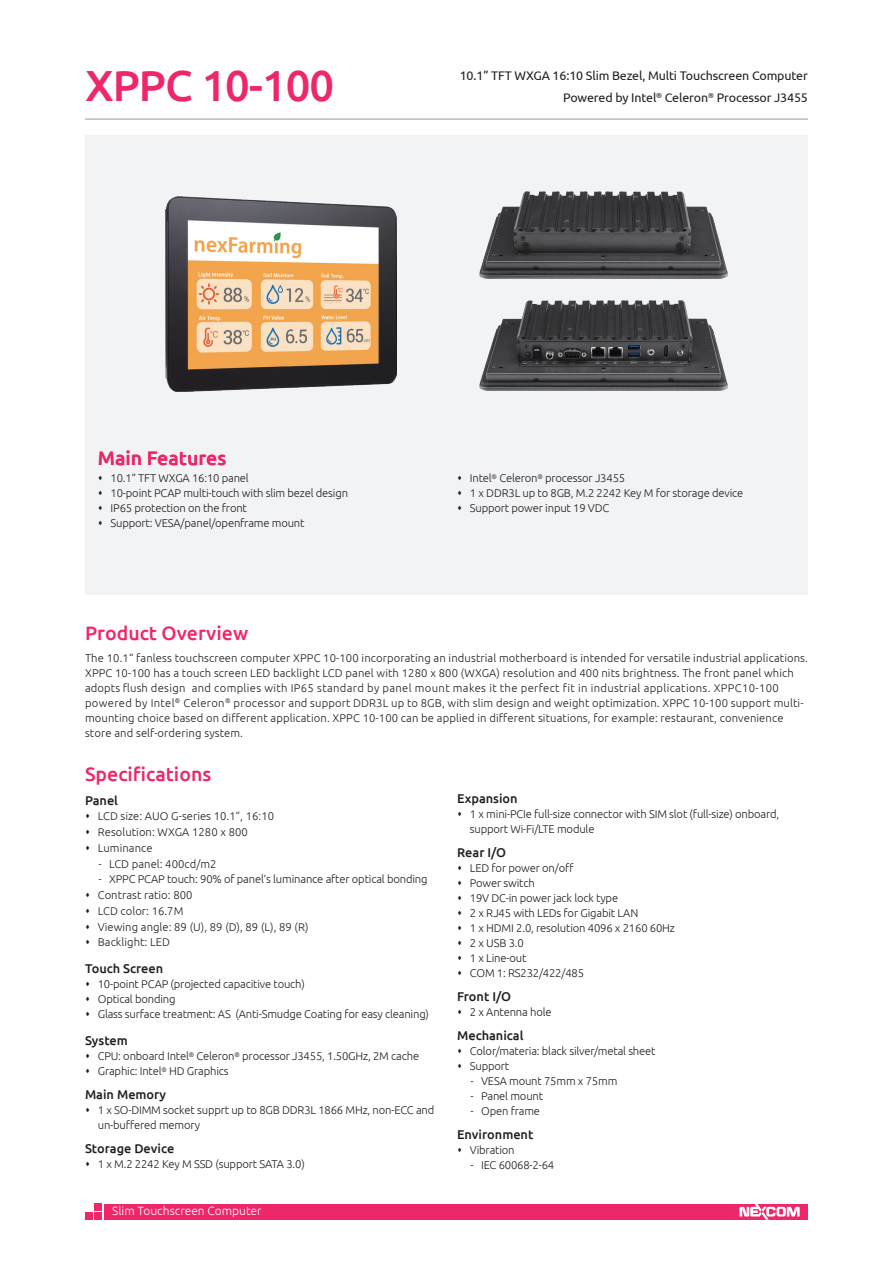
<style>
.page{position:relative;width:893px;height:1263px;background:#fff}
.page>*{position:absolute;margin:0;border:0;box-sizing:border-box;transform-origin:0 0}
.model_name{font:500 43.5px "Ubuntu";letter-spacing:-.02em;color:#ed2769}
.t1{font:500 19.5px "Ubuntu";color:#ed2769}
.item{font:500 12.75px "Ubuntu";color:#231f20}
.model_describe{font:12.45px "Ubuntu";letter-spacing:-.01em;color:#231f20}
.t2{font:300 12px "Ubuntu";color:#fff}
.product_overview{font:300 11.25px/15px "Ubuntu";letter-spacing:-.015em;color:#231f20}
.product_overview-2{font:300 11.25px/15px "Ubuntu";letter-spacing:.01em;color:#231f20}
.product_overview-3{font:300 11.25px "Ubuntu";letter-spacing:.005em;color:#231f20}
</style>
<div class="page">
<div style="left:85px;top:136px;width:723px;height:459px;background:#f2f3f4"></div>
<div style="left:104px;top:1204px;width:704px;height:15px;background:#ed2769"></div>
<div style="left:94px;top:1203px;width:7px;height:7px;background:#ed2769"></div>
<div style="left:94px;top:1213px;width:7px;height:7px;background:#ed2769"></div>
<div style="left:85px;top:1213px;width:7px;height:7px;background:#ed2769"></div>
<svg style="left:739px;top:1204px;width:61px;height:15px"></svg>
<hr style="left:85px;top:119px;width:723px;height:1px;background:#939598">
<div style="left:66px;top:467px;width:53px;height:128px;background:linear-gradient(to right,#fff,#edeff0)"></div>
<img style="left:166px;top:197px;width:231px;height:195px">
<img style="left:479px;top:191px;width:248px;height:87px">
<img style="left:479px;top:300px;width:248px;height:90px">
<svg style="left:99px;top:476px;width:3px;height:5px"></svg>
<svg style="left:99px;top:491px;width:3px;height:5px"></svg>
<svg style="left:99px;top:506px;width:3px;height:5px"></svg>
<svg style="left:99px;top:521px;width:3px;height:5px"></svg>
<p class="model_name" style="left:85px;top:58px;width:251px">XPPC 10-100</p>
<p class="model_describe" style="left:460px;top:68px;width:350px">10.1” TFT WXGA 16:10 Slim Bezel, Multi Touchscreen Computer</p>
<p class="model_describe" style="left:563px;top:90px;width:246px">Powered by Intel<sup>®</sup> Celeron<sup>®</sup> Processor J3455</p>
<h2 class="t1" style="left:98px;top:446px;width:130px">Main Features</h2>
<p class="product_overview" style="left:111px;top:471px;width:140px">10.1” TFT WXGA 16:10 panel</p>
<p class="product_overview" style="left:111px;top:486px;width:239px">10-point PCAP multi-touch with slim bezel design</p>
<p class="product_overview" style="left:111px;top:501px;width:138px">IP65 protection on the front</p>
<p class="product_overview" style="left:111px;top:516px;width:196px">Support: VESA/panel/openframe mount</p>
<p class="product_overview" style="left:470px;top:471px;width:157px">Intel<sup>®</sup> Celeron<sup>®</sup> processor J3455</p>
<p class="product_overview" style="left:470px;top:486px;width:275px">1 x DDR3L up to 8GB, M.2 2242 Key M for storage device</p>
<p class="product_overview" style="left:470px;top:501px;width:141px">Support power input 19 VDC</p>
<p class="t1" style="left:85px;top:621px;width:165px">Product Overview</p>
<p class="product_overview-2" style="left:85px;top:650px;width:724px">The 10.1“ fanless touchscreen computer XPPC 10-100 incorporating an industrial motherboard is intended for versatile industrial applications.<br>XPPC 10-100 has a touch screen LED backlight LCD panel with 1280 x 800 (WXGA) resolution and 400 nits brightness. The front panel which adopts flush design and complies with IP65 standard by panel mount makes it the perfect fit in industrial applications. XPPC10-100 powered by Intel<sup>®</sup> Celeron<sup>®</sup> processor and support DDR3L up to 8GB, with slim design and weight optimization. XPPC 10-100 support multi&shy;mounting choice based on different application. XPPC 10-100 can be applied in different situations, for example: restaurant, convenience store and self-ordering system.</p>
<p class="t1" style="left:85px;top:761px;width:128px">Specifications</p>
<p class="item" style="left:85px;top:792px;width:35px">Panel</p>
<p class="product_overview-3" style="left:98px;top:809px;width:178px">LCD size: AUO G-series 10.1”, 16:10</p>
<p class="product_overview-3" style="left:98px;top:825px;width:152px">Resolution: WXGA 1280 x 800</p>
<p class="product_overview-3" style="left:98px;top:841px;width:56px">Luminance</p>
<p class="product_overview-3" style="left:99px;top:857px;width:120px">- LCD panel: 400cd/m2</p>
<p class="product_overview" style="left:99px;top:871px;width:331px">- XPPC PCAP touch: 90% of panel’s luminance after optical bonding</p>
<p class="product_overview-3" style="left:98px;top:888px;width:96px">Contrast ratio: 800</p>
<p class="product_overview-3" style="left:98px;top:904px;width:87px">LCD color: 16.7M</p>
<p class="product_overview-3" style="left:98px;top:920px;width:212px">Viewing angle: 89 (U), 89 (D), 89 (L), 89 (R)</p>
<p class="product_overview-3" style="left:98px;top:935px;width:74px">Backlight: LED</p>
<p class="item" style="left:85px;top:961px;width:80px">Touch Screen</p>
<p class="product_overview" style="left:98px;top:976px;width:209px">10-point PCAP (projected capacitive touch)</p>
<p class="product_overview" style="left:98px;top:991px;width:79px">Optical bonding</p>
<p class="product_overview" style="left:98px;top:1006px;width:333px">Glass surface treatment: AS (Anti-Smudge Coating for easy cleaning)</p>
<p class="item" style="left:85px;top:1033px;width:44px">System</p>
<p class="product_overview" style="left:98px;top:1048px;width:323px">CPU: onboard Intel<sup>®</sup> Celeron<sup>®</sup> processor J3455, 1.50GHz, 2M cache</p>
<p class="product_overview" style="left:98px;top:1063px;width:132px">Graphic: Intel<sup>®</sup> HD Graphics</p>
<p class="item" style="left:85px;top:1087px;width:83px">Main Memory</p>
<p class="product_overview" style="left:98px;top:1102px;width:338px">1 x SO-DIMM socket supprt up to 8GB DDR3L 1866 MHz, non-ECC and un-buffered memory</p>
<p class="item" style="left:85px;top:1140px;width:91px">Storage Device</p>
<p class="product_overview" style="left:98px;top:1156px;width:209px">1 x M.2 2242 Key M SSD (support SATA 3.0)</p>
<p class="t2" style="left:112px;top:1203px;width:151px">Slim Touchscreen Computer</p>
<p class="item" style="left:457px;top:790px;width:62px">Expansion</p>
<p class="product_overview" style="left:470px;top:806px;width:311px">1 x mini-PCIe full-size connector with SIM slot (full-size) onboard, support Wi-Fi/LTE module</p>
<p class="item" style="left:457px;top:844px;width:51px">Rear I/O</p>
<p class="product_overview" style="left:470px;top:860px;width:105px">LED for power on/off</p>
<p class="product_overview" style="left:470px;top:875px;width:67px">Power switch</p>
<p class="product_overview" style="left:470px;top:890px;width:150px">19V DC-in power jack lock type</p>
<p class="product_overview" style="left:470px;top:905px;width:170px">2 x RJ45 with LEDs for Gigabit LAN</p>
<p class="product_overview" style="left:470px;top:920px;width:207px">1 x HDMI 2.0, resolution 4096 x 2160 60Hz</p>
<p class="product_overview" style="left:470px;top:935px;width:55px">2 x USB 3.0</p>
<p class="product_overview" style="left:470px;top:950px;width:58px">1 x Line-out</p>
<p class="product_overview" style="left:470px;top:965px;width:116px">COM 1: RS232/422/485</p>
<p class="item" style="left:457px;top:988px;width:55px">Front I/O</p>
<p class="product_overview" style="left:470px;top:1004px;width:83px">2 x Antenna hole</p>
<p class="item" style="left:457px;top:1027px;width:68px">Mechanical</p>
<p class="product_overview" style="left:470px;top:1043px;width:187px">Color/materia: black silver/metal sheet</p>
<p class="product_overview" style="left:470px;top:1058px;width:41px">Support</p>
<p class="product_overview" style="left:471px;top:1073px;width:148px">- VESA mount 75mm x 75mm</p>
<p class="product_overview" style="left:471px;top:1088px;width:74px">- Panel mount</p>
<p class="product_overview" style="left:471px;top:1103px;width:71px">- Open frame</p>
<p class="item" style="left:457px;top:1126px;width:78px">Environment</p>
<p class="product_overview" style="left:470px;top:1142px;width:46px">Vibration</p>
<p class="product_overview" style="left:471px;top:1157px;width:85px">- IEC 60068-2-64</p>
</div>
